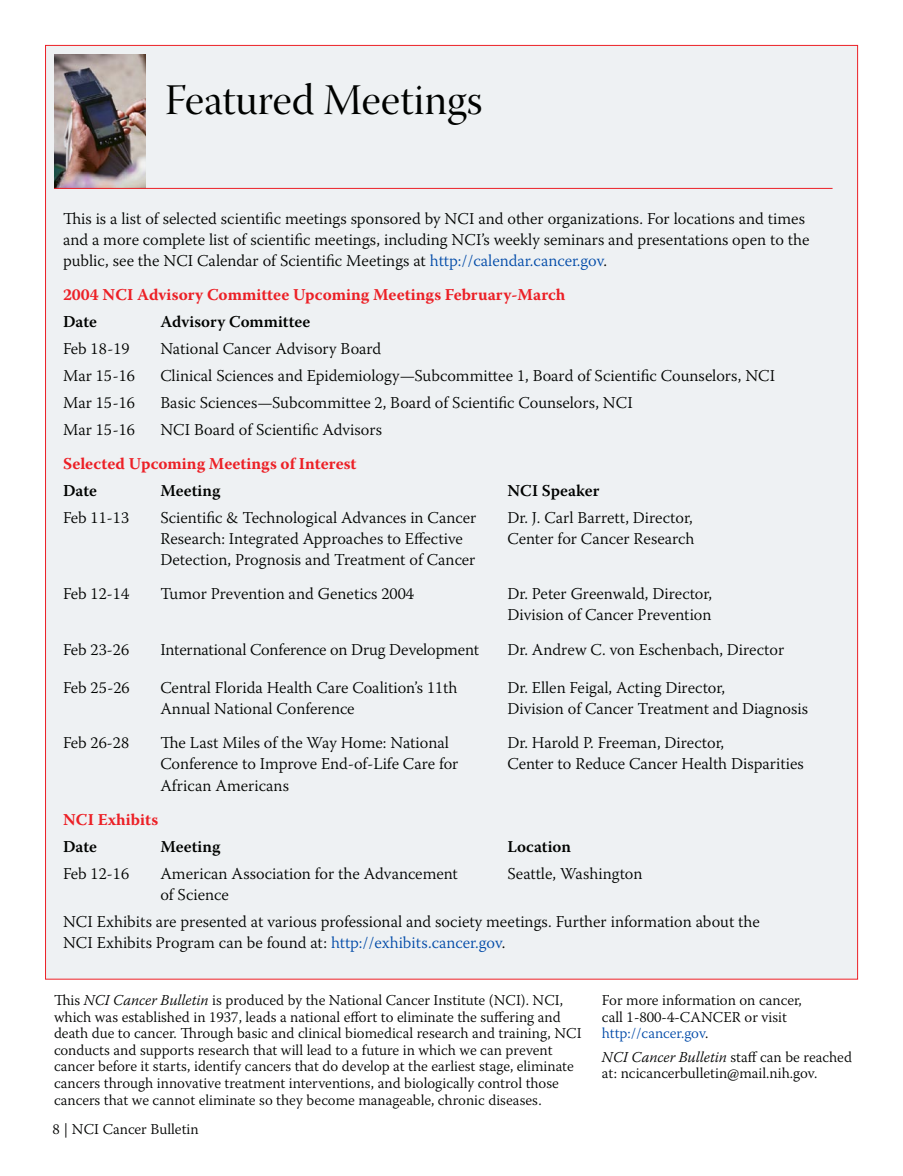
<style>
.page{position:relative;width:903px;height:1176px;background:#fff}
.page>*{position:absolute;margin:0;border:0;box-sizing:border-box;transform-origin:0 0}
.t1{font:43.5px "Warnock Pro Disp";letter-spacing:.005em;color:#000200}
.t2{font:300 16.5px/21px "Warnock Pro";color:#000200}
.t3{font:700 16.5px "Warnock Pro";color:#ec2026}
.t4{font:600 16.5px "Warnock Pro";color:#000200}
.t5{font:300 15px/16.5px "Warnock Pro";color:#000200}
.s1{color:#004aa8}
.s2{font-style:italic}
</style>
<div class="page">
<div style="left:46px;top:45px;width:811px;height:933px;background:#eef1f3"></div>
<img style="left:54px;top:55px;width:92px;height:133px">
<hr style="left:54px;top:188px;width:778px;height:1px;background:#ec2026">
<h1 class="t1" style="left:165px;top:77px;width:319px">Featured Meetings</h1>
<p class="t2" style="left:63px;top:208px;width:748px">This is a list of selected scientific meetings sponsored by NCI and other organizations. For locations and times and a more complete list of scientific meetings, including NCI’s weekly seminars and presentations open to the public, see the NCI Calendar of Scientific Meetings at <span class="s1">http://calendar.cancer.gov</span>.</p>
<p class="t3" style="left:63px;top:285px;width:504px">2004 NCI Advisory Committee Upcoming Meetings February-March</p>
<p class="t4" style="left:63px;top:312px;width:36px">Date</p>
<p class="t4" style="left:160px;top:312px;width:152px">Advisory Committee</p>
<p class="t2" style="left:63px;top:338px;width:68px">Feb 18-19</p>
<p class="t2" style="left:160px;top:338px;width:222px">National Cancer Advisory Board</p>
<p class="t2" style="left:63px;top:365px;width:73px">Mar 15-16</p>
<p class="t2" style="left:160px;top:365px;width:616px">Clinical Sciences and Epidemiology—Subcommittee 1, Board of Scientific Counselors, NCI</p>
<p class="t2" style="left:63px;top:392px;width:73px">Mar 15-16</p>
<p class="t2" style="left:160px;top:392px;width:474px">Basic Sciences—Subcommittee 2, Board of Scientific Counselors, NCI</p>
<p class="t2" style="left:63px;top:419px;width:73px">Mar 15-16</p>
<p class="t2" style="left:160px;top:419px;width:223px">NCI Board of Scientific Advisors</p>
<p class="t3" style="left:63px;top:453px;width:295px">Selected Upcoming Meetings of Interest</p>
<p class="t4" style="left:63px;top:480px;width:36px">Date</p>
<p class="t4" style="left:160px;top:480px;width:62px">Meeting</p>
<p class="t4" style="left:507px;top:480px;width:94px">NCI Speaker</p>
<p class="t2" style="left:63px;top:507px;width:68px">Feb 11-13</p>
<p class="t2" style="left:160px;top:507px;width:317px">Scientific &amp; Technological Advances in Cancer<br>Research: Integrated Approaches to Effective<br>Detection, Prognosis and Treatment of Cancer</p>
<p class="t2" style="left:507px;top:507px;width:189px">Dr. J. Carl Barrett, Director,<br>Center for Cancer Research</p>
<p class="t2" style="left:63px;top:582px;width:68px">Feb 12-14</p>
<p class="t2" style="left:160px;top:582px;width:255px">Tumor Prevention and Genetics 2004</p>
<p class="t2" style="left:507px;top:582px;width:206px">Dr. Peter Greenwald, Director,<br>Division of Cancer Prevention</p>
<p class="t2" style="left:63px;top:638px;width:68px">Feb 23-26</p>
<p class="t2" style="left:160px;top:638px;width:320px">International Conference on Drug Development</p>
<p class="t2" style="left:507px;top:638px;width:278px">Dr. Andrew C. von Eschenbach, Director</p>
<p class="t2" style="left:63px;top:676px;width:68px">Feb 25-26</p>
<p class="t2" style="left:160px;top:676px;width:299px">Central Florida Health Care Coalition’s 11th<br>Annual National Conference</p>
<p class="t2" style="left:507px;top:676px;width:302px">Dr. Ellen Feigal, Acting Director,<br>Division of Cancer Treatment and Diagnosis</p>
<p class="t2" style="left:63px;top:732px;width:68px">Feb 26-28</p>
<p class="t2" style="left:160px;top:732px;width:300px">The Last Miles of the Way Home: National<br>Conference to Improve End-of-Life Care for<br>African Americans</p>
<p class="t2" style="left:507px;top:732px;width:298px">Dr. Harold P. Freeman, Director,<br>Center to Reduce Cancer Health Disparities</p>
<p class="t3" style="left:63px;top:809px;width:97px">NCI Exhibits</p>
<p class="t4" style="left:63px;top:836px;width:36px">Date</p>
<p class="t4" style="left:160px;top:836px;width:62px">Meeting</p>
<p class="t4" style="left:507px;top:836px;width:65px">Location</p>
<p class="t2" style="left:63px;top:862px;width:68px">Feb 12-16</p>
<p class="t2" style="left:160px;top:862px;width:299px">American Association for the Advancement of Science</p>
<p class="t2" style="left:507px;top:862px;width:137px">Seattle, Washington</p>
<p class="t2" style="left:63px;top:910px;width:698px">NCI Exhibits are presented at various professional and society meetings. Further information about the<br>NCI Exhibits Program can be found at: <span class="s1">http://exhibits.cancer.gov</span>.</p>
<p class="t5" style="left:54px;top:991px;width:529px">This <span class="s2">NCI Cancer Bulletin</span> is produced by the National Cancer Institute (NCI). NCI, which was established in 1937, leads a national effort to eliminate the suffering and death due to cancer. Through basic and clinical biomedical research and training, NCI conducts and supports research that will lead to a future in which we can prevent cancer before it starts, identify cancers that do develop at the earliest stage, eliminate cancers through innovative treatment interventions, and biologically control those cancers that we cannot eliminate so they become manageable, chronic diseases.</p>
<p class="t5" style="left:602px;top:991px;width:201px">For more information on cancer, call 1-800-4-CANCER or visit <span class="s1">http://cancer.gov</span>.</p>
<p class="t5" style="left:602px;top:1047px;width:252px"><span class="s2">NCI Cancer Bulletin</span> staff can be reached at: ncicancerbulletin@mail.nih.gov.</p>
<p class="t5" style="left:52px;top:1119px;width:148px">8 | NCI Cancer Bulletin</p>
</div>
